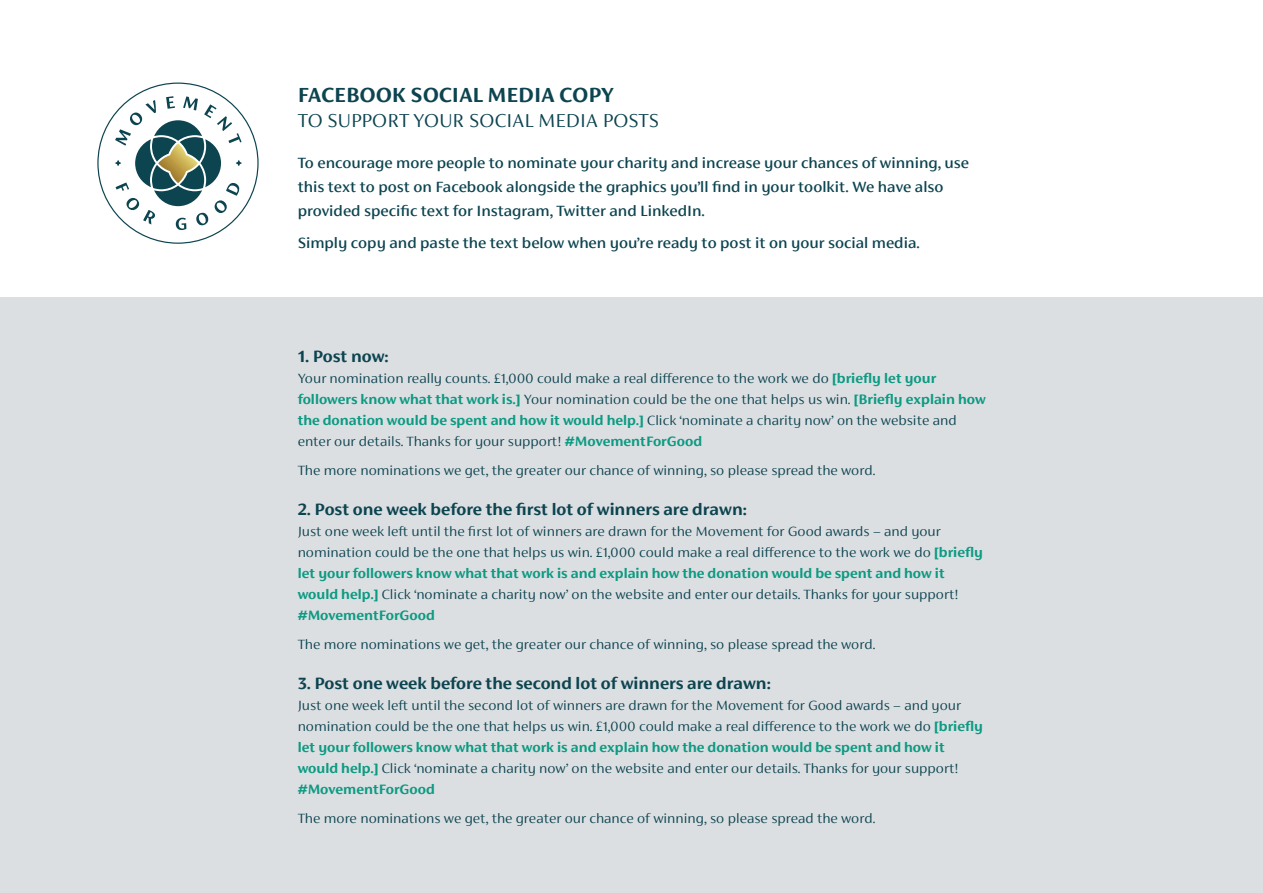
<style>
.page{position:relative;width:1263px;height:893px;background:#fff}
.page>*{position:absolute;margin:0;border:0;box-sizing:border-box;transform-origin:0 0}
.t1{font:700 22.5px "FS Siena";color:#0c4450}
.t2{font:300 21px "FS Siena";color:#0c4450}
.t3{font:700 18px "FS Siena";color:#0c4450}
.t4{font:500 16.5px/24px "FS Siena";color:#0c4450}
.t5{font:300 15px/21px "FS Siena";color:#0c4450}
.s1{font-weight:700;color:#0c9a82}
</style>
<div class="page">
<div style="left:0;top:298px;width:1263px;height:595px;background:#dcdfe2"></div>
<svg style="left:97px;top:83px;width:162px;height:161px"></svg>
<p class="t1" style="left:298px;top:82px;width:317px">FACEBOOK SOCIAL MEDIA COPY</p>
<p class="t2" style="left:298px;top:109px;width:363px">TO SUPPORT YOUR SOCIAL MEDIA POSTS</p>
<p class="t4" style="left:298px;top:150px;width:673px">To encourage more people to nominate your charity and increase your chances of winning, use this text to post on Facebook alongside the graphics you’ll find in your toolkit. We have also provided specific text for Instagram, Twitter and LinkedIn.</p>
<p class="t4" style="left:298px;top:231px;width:623px">Simply copy and paste the text below when you’re ready to post it on your social media.</p>
<p class="t3" style="left:298px;top:346px;width:93px">1. Post now:</p>
<p class="t5" style="left:298px;top:368px;width:690px">Your nomination really counts. £1,000 could make a real difference to the work we do <span class="s1">[briefly let your followers know what that work is.]</span> Your nomination could be the one that helps us win. <span class="s1">[Briefly explain how the donation would be spent and how it would help.]</span> Click ‘nominate a charity now’ on the website and enter our details. Thanks for your support! <span class="s1">#MovementForGood</span></p>
<p class="t5" style="left:298px;top:460px;width:579px">The more nominations we get, the greater our chance of winning, so please spread the word.</p>
<p class="t3" style="left:298px;top:499px;width:451px">2. Post one week before the first lot of winners are drawn:</p>
<p class="t5" style="left:298px;top:521px;width:687px">Just one week left until the first lot of winners are drawn for the Movement for Good awards – and your nomination could be the one that helps us win. £1,000 could make a real difference to the work we do <span class="s1">[briefly let your followers know what that work is and explain how the donation would be spent and how it would help.]</span> Click ‘nominate a charity now’ on the website and enter our details. Thanks for your support! <span class="s1">#MovementForGood</span></p>
<p class="t5" style="left:298px;top:634px;width:579px">The more nominations we get, the greater our chance of winning, so please spread the word.</p>
<p class="t3" style="left:298px;top:673px;width:475px">3. Post one week before the second lot of winners are drawn:</p>
<p class="t5" style="left:298px;top:695px;width:687px">Just one week left until the second lot of winners are drawn for the Movement for Good awards – and your nomination could be the one that helps us win. £1,000 could make a real difference to the work we do <span class="s1">[briefly let your followers know what that work is and explain how the donation would be spent and how it would help.]</span> Click ‘nominate a charity now’ on the website and enter our details. Thanks for your support! <span class="s1">#MovementForGood</span></p>
<p class="t5" style="left:298px;top:808px;width:579px">The more nominations we get, the greater our chance of winning, so please spread the word.</p>
</div>
